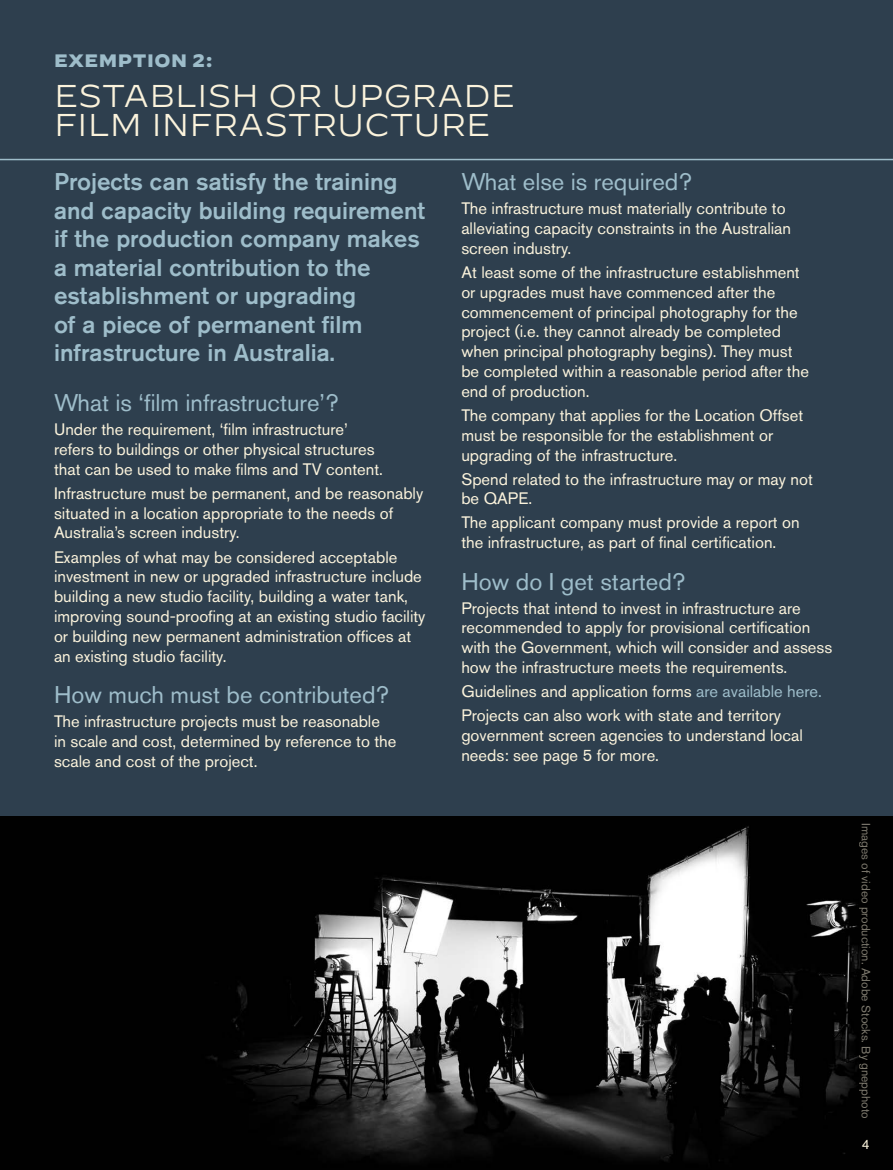
<style>
.page{position:relative;width:893px;height:1170px;background:#fff}
.page>*{position:absolute;margin:0;border:0;box-sizing:border-box;transform-origin:0 0}
.Agency_-_Body{font:300 31.5px/28.5px "Decimal";color:#fbf3dc}
.Sub_heading{font:500 24px/28.5px "Akzidenz Grotesk Std";color:#9ebdca}
.Headings{font:24px "Akzidenz Grotesk Std";color:#9ebdca}
.Agency_-_Body-2{font:900 18px "Decimal";letter-spacing:.03em;color:#9ebdca}
.Body_copy_11pt_beige{font:16.5px/19.8px "Akzidenz Grotesk Std";color:#fbf3dc}
.t1{font:13.5px "Akzidenz Grotesk Std";color:#fbf3dc}
.t2{font:12px "Akzidenz Grotesk Std";color:#fbf3dc}
.s1{color:#9ebdca}
</style>
<div class="page">
<div style="left:0;top:0;width:893px;height:1169px;background:#2e3f4e"></div>
<hr style="left:0;top:159px;width:893px;height:1px;background:#9ebdca">
<img style="left:0;top:816px;width:893px;height:353px">
<p class="Agency_-_Body-2" style="left:54px;top:51px;width:160px">EXEMPTION 2:</p>
<p class="Agency_-_Body" style="left:54px;top:82px;width:463px">ESTABLISH OR UPGRADE<br>FILM INFRASTRUCTURE</p>
<p class="Sub_heading" style="left:54px;top:167px;width:372px">Projects can satisfy the training and capacity building requirement if the production company makes a material contribution to the establishment or upgrading<br>of a piece of permanent film infrastructure in Australia.</p>
<p class="Headings" style="left:54px;top:388px;width:286px">What is ‘film infrastructure’?</p>
<p class="Body_copy_11pt_beige" style="left:54px;top:419px;width:331px">Under the requirement, ‘film infrastructure’ refers to buildings or other physical structures that can be used to make films and TV content.</p>
<p class="Body_copy_11pt_beige" style="left:54px;top:483px;width:371px">Infrastructure must be permanent, and be reasonably situated in a location appropriate to the needs of<br>Australia’s screen industry.</p>
<p class="Body_copy_11pt_beige" style="left:54px;top:546px;width:373px">Examples of what may be considered acceptable investment in new or upgraded infrastructure include building a new studio facility, building a water tank, improving sound-proofing at an existing studio facility or building new permanent administration offices at an existing studio facility.</p>
<p class="Headings" style="left:54px;top:680px;width:337px">How much must be contributed?</p>
<p class="Body_copy_11pt_beige" style="left:54px;top:711px;width:344px">The infrastructure projects must be reasonable<br>in scale and cost, determined by reference to the scale and cost of the project.</p>
<p class="Headings" style="left:461px;top:167px;width:232px">What else is required?</p>
<p class="Body_copy_11pt_beige" style="left:461px;top:198px;width:331px">The infrastructure must materially contribute to alleviating capacity constraints in the Australian screen industry.</p>
<p class="Body_copy_11pt_beige" style="left:461px;top:262px;width:349px">At least some of the infrastructure establishment or upgrades must have commenced after the commencement of principal photography for the project (i.e. they cannot already be completed when principal photography begins). They must be completed within a reasonable period after the end of production.</p>
<p class="Body_copy_11pt_beige" style="left:461px;top:405px;width:343px">The company that applies for the Location Offset must be responsible for the establishment or upgrading of the infrastructure.</p>
<p class="Body_copy_11pt_beige" style="left:461px;top:469px;width:353px">Spend related to the infrastructure may or may not be QAPE.</p>
<p class="Body_copy_11pt_beige" style="left:461px;top:512px;width:340px">The applicant company must provide a report on the infrastructure, as part of final certification.</p>
<p class="Headings" style="left:461px;top:567px;width:226px">How do I get started?</p>
<p class="Body_copy_11pt_beige" style="left:461px;top:597px;width:372px">Projects that intend to invest in infrastructure are recommended to apply for provisional certification with the Government, which will consider and assess how the infrastructure meets the requirements.</p>
<p class="Body_copy_11pt_beige" style="left:461px;top:681px;width:362px">Guidelines and application forms <span class="s1">are available here.</span></p>
<p class="Body_copy_11pt_beige" style="left:461px;top:705px;width:343px">Projects can also work with state and territory government screen agencies to understand local needs: see page 5 for more.</p>
<p class="t2" style="left:873px;top:823px;width:297px;rotate:90deg">Images of video production. Adobe Stocks. By gnepphoto</p>
<p class="t1" style="left:862px;top:1136px;width:9px">4</p>
</div>
